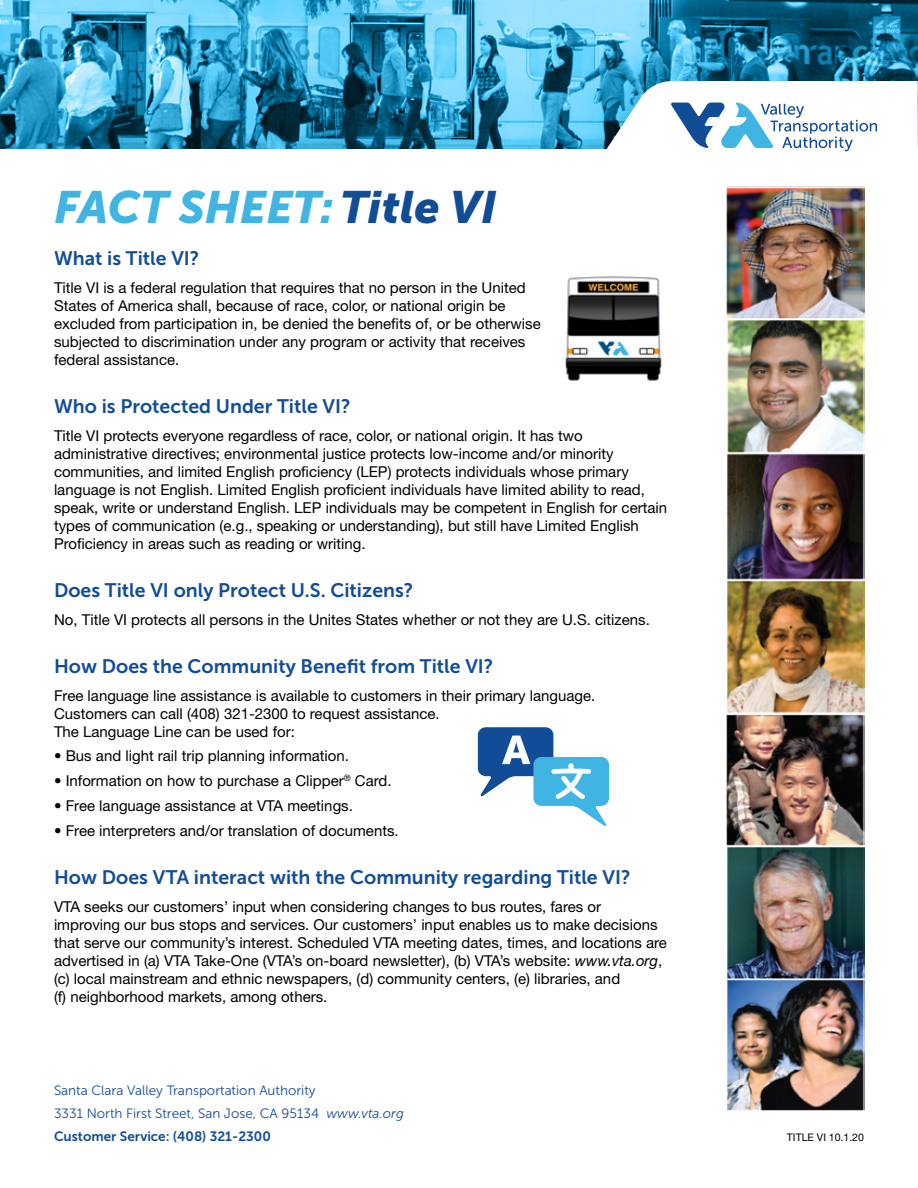
<style>
.page{position:relative;width:918px;height:1188px;background:#fff}
.page>*{position:absolute;margin:0;border:0;box-sizing:border-box;transform-origin:0 0}
.Header_1{font:italic 45px "Museo Sans 900";color:#40b4e2}
.Header_8{font:19.5px "Museo Sans 700";color:#114d97}
.Header_7{font:19.5px "Museo Sans 700";color:#114d97}
.Header_6{font:19.5px "Museo Sans 700";color:#114d97}
.Header_5{font:19.5px "Museo Sans 700";color:#114d97}
.Header_3{font:19.5px "Museo Sans 700";color:#114d97}
.body_text{font:15px/18px "Helvetica Neue LT Std";color:#000}
.t1{font:13.5px "Museo Sans 300";color:#114d97}
.t2{font:13.5px "Museo Sans 700";color:#114d97}
.t3{font:10.5px "Helvetica Neue LT Std";color:#000}
.s1{color:#114d97}
.s2{font-style:italic}
</style>
<div class="page">
<img style="left:727px;top:187px;width:137px;height:923px">
<svg style="left:0;top:0;width:918px;height:148px;background:#3793b8"></svg>
<svg style="left:587px;top:81px;width:331px;height:71px"></svg>
<svg style="left:478px;top:727px;width:131px;height:99px"></svg>
<img style="left:565px;top:276px;width:97px;height:105px">
<p class="Header_1" style="left:54px;top:181px;width:444px">FACT SHEET:<span class="s1">Title VI</span></p>
<p class="Header_3" style="left:54px;top:248px;width:147px">What is Title VI?</p>
<p class="body_text" style="left:54px;top:278px;width:488px">Title VI is a federal regulation that requires that no person in the United States of America shall, because of race, color, or national origin be excluded from participation in, be denied the benefits of, or be otherwise subjected to discrimination under any program or activity that receives federal assistance.</p>
<p class="Header_5" style="left:54px;top:395px;width:298px">Who is Protected Under Title VI?</p>
<p class="body_text" style="left:54px;top:426px;width:615px">Title VI protects everyone regardless of race, color, or national origin. It has two administrative directives; environmental justice protects low-income and/or minority communities, and limited English proficiency (LEP) protects individuals whose primary language is not English. Limited English proficient individuals have limited ability to read, speak, write or understand English. LEP individuals may be competent in English for certain types of communication (e.g., speaking or understanding), but still have Limited English Proficiency in areas such as reading or writing.</p>
<p class="Header_6" style="left:54px;top:579px;width:361px">Does Title VI only Protect U.S. Citizens?</p>
<p class="body_text" style="left:54px;top:610px;width:597px">No, Title VI protects all persons in the Unites States whether or not they are U.S. citizens.</p>
<p class="Header_7" style="left:54px;top:655px;width:441px">How Does the Community Benefit from Title VI?</p>
<p class="body_text" style="left:54px;top:686px;width:543px">Free language line assistance is available to customers in their primary language.<br>Customers can call (408) 321-2300 to request assistance.<br>The Language Line can be used for:</p>
<p class="body_text" style="left:54px;top:747px;width:297px">• Bus and light rail trip planning information.</p>
<p class="body_text" style="left:54px;top:772px;width:339px">• Information on how to purchase a Clipper<sup>®</sup> Card.</p>
<p class="body_text" style="left:54px;top:796px;width:300px">• Free language assistance at VTA meetings.</p>
<p class="body_text" style="left:54px;top:821px;width:346px">• Free interpreters and/or translation of documents.</p>
<p class="Header_8" style="left:54px;top:866px;width:578px">How Does VTA interact with the Community regarding Title VI?</p>
<p class="body_text" style="left:54px;top:897px;width:614px">VTA seeks our customers’ input when considering changes to bus routes, fares or improving our bus stops and services. Our customers’ input enables us to make decisions that serve our community’s interest. Scheduled VTA meeting dates, times, and locations are advertised in (a) VTA Take-One (VTA’s on-board newsletter), (b) VTA’s website: <span class="s2">www.vta.org</span>, (c) local mainstream and ethnic newspapers, (d) community centers, (e) libraries, and<br>(f) neighborhood markets, among others.</p>
<p class="t1" style="left:54px;top:1083px;width:263px">Santa Clara Valley Transportation Authority</p>
<p class="t1" style="left:54px;top:1106px;width:351px">3331 North First Street, San Jose, CA 95134 <span class="s2">www.vta.org</span></p>
<p class="t2" style="left:54px;top:1129px;width:218px">Customer Service: (408) 321-2300</p>
<p class="t3" style="left:787px;top:1131px;width:79px">TITLE VI 10.1.20</p>
</div>
